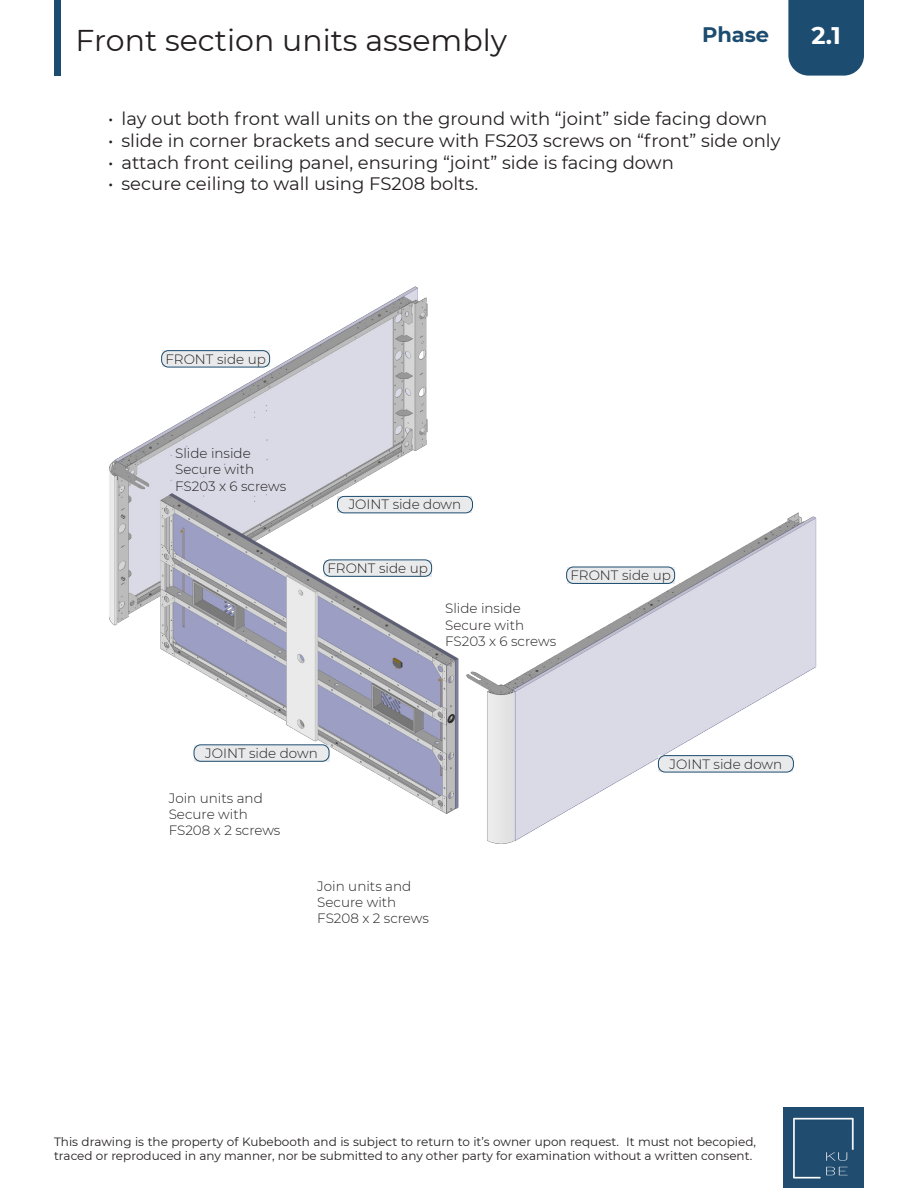
<style>
.page{position:relative;width:918px;height:1188px;background:#fff}
.page>*{position:absolute;margin:0;border:0;box-sizing:border-box;transform-origin:0 0}
.t1{font:30px "Montserrat";color:#231f20}
.t2{font:700 24px "Montserrat";color:#fff}
.t3{font:700 21px "Montserrat";color:#1c4c6f}
.t4{font:18px "Montserrat";color:#231f20}
.t5{font:300 13.5px/16.2px "Montserrat";color:#231f20}
.t6{font:12px/14.4px "Montserrat";color:#231f20}
</style>
<div class="page">
<div style="left:788px;top:0;width:76px;height:76px;background:#1c4c6f"></div>
<svg style="left:54px;top:0;width:7px;height:76px"></svg>
<img style="left:783px;top:1107px;width:81px;height:81px">
<img style="left:109px;top:286px;width:708px;height:558px">
<div style="left:162px;top:351px;width:108px;height:16px;background:#e9eaeb"></div>
<div style="left:161px;top:350px;width:109px;height:17px;border:1px solid #1c4c6f;border-radius:7px"></div>
<div style="left:567px;top:567px;width:108px;height:16px;background:#e9eaeb"></div>
<div style="left:566px;top:567px;width:109px;height:17px;border:1px solid #1c4c6f;border-radius:7px"></div>
<div style="left:324px;top:560px;width:108px;height:16px;background:#e9eaeb"></div>
<div style="left:323px;top:560px;width:109px;height:17px;border:1px solid #1c4c6f;border-radius:7px"></div>
<div style="left:658px;top:756px;width:135px;height:16px;background:#e9eaeb"></div>
<div style="left:658px;top:755px;width:136px;height:17px;border:1px solid #1c4c6f;border-radius:7px"></div>
<div style="left:194px;top:745px;width:135px;height:16px;background:#e9eaeb"></div>
<div style="left:194px;top:744px;width:135px;height:18px;border:1px solid #1c4c6f;border-radius:7px"></div>
<div style="left:338px;top:496px;width:134px;height:17px;background:#e9eaeb"></div>
<div style="left:337px;top:496px;width:136px;height:17px;border:1px solid #1c4c6f;border-radius:7px"></div>
<p class="t3" style="left:702px;top:19px;width:69px">Phase</p>
<h1 class="t1" style="left:76px;top:19px;width:433px">Front section units assembly</h1>
<h2 class="t2" style="left:811px;top:19px;width:31px">2.1</h2>
<p class="t4" style="left:108px;top:107px;width:661px">• lay out both front wall units on the ground with “joint” side facing down</p>
<p class="t4" style="left:108px;top:128px;width:674px">• slide in corner brackets and secure with FS203 screws on “front” side only</p>
<p class="t4" style="left:108px;top:150px;width:568px">• attach front ceiling panel, ensuring “joint” side is facing down</p>
<p class="t4" style="left:108px;top:171px;width:372px">• secure ceiling to wall using FS208 bolts.</p>
<p class="t5" style="left:165px;top:350px;width:102px">FRONT side up</p>
<p class="t5" style="left:175px;top:445px;width:113px">Slide inside<br>Secure with<br>FS203 x 6 screws</p>
<p class="t5" style="left:349px;top:496px;width:114px">JOINT side down</p>
<p class="t5" style="left:327px;top:560px;width:102px">FRONT side up</p>
<p class="t5" style="left:445px;top:600px;width:113px">Slide inside<br>Secure with<br>FS203 x 6 screws</p>
<p class="t5" style="left:570px;top:567px;width:102px">FRONT side up</p>
<p class="t5" style="left:205px;top:745px;width:114px">JOINT side down</p>
<p class="t5" style="left:169px;top:790px;width:113px">Join units and<br>Secure with<br>FS208 x 2 screws</p>
<p class="t5" style="left:317px;top:877px;width:113px">Join units and<br>Secure with<br>FS208 x 2 screws</p>
<p class="t5" style="left:670px;top:755px;width:114px">JOINT side down</p>
<p class="t6" style="left:54px;top:1134px;width:704px">This drawing is the property of Kubebooth and is subject to return to it’s owner upon request. It must not becopied, traced or reproduced in any manner, nor be submitted to any other party for examination without a written consent.</p>
</div>
